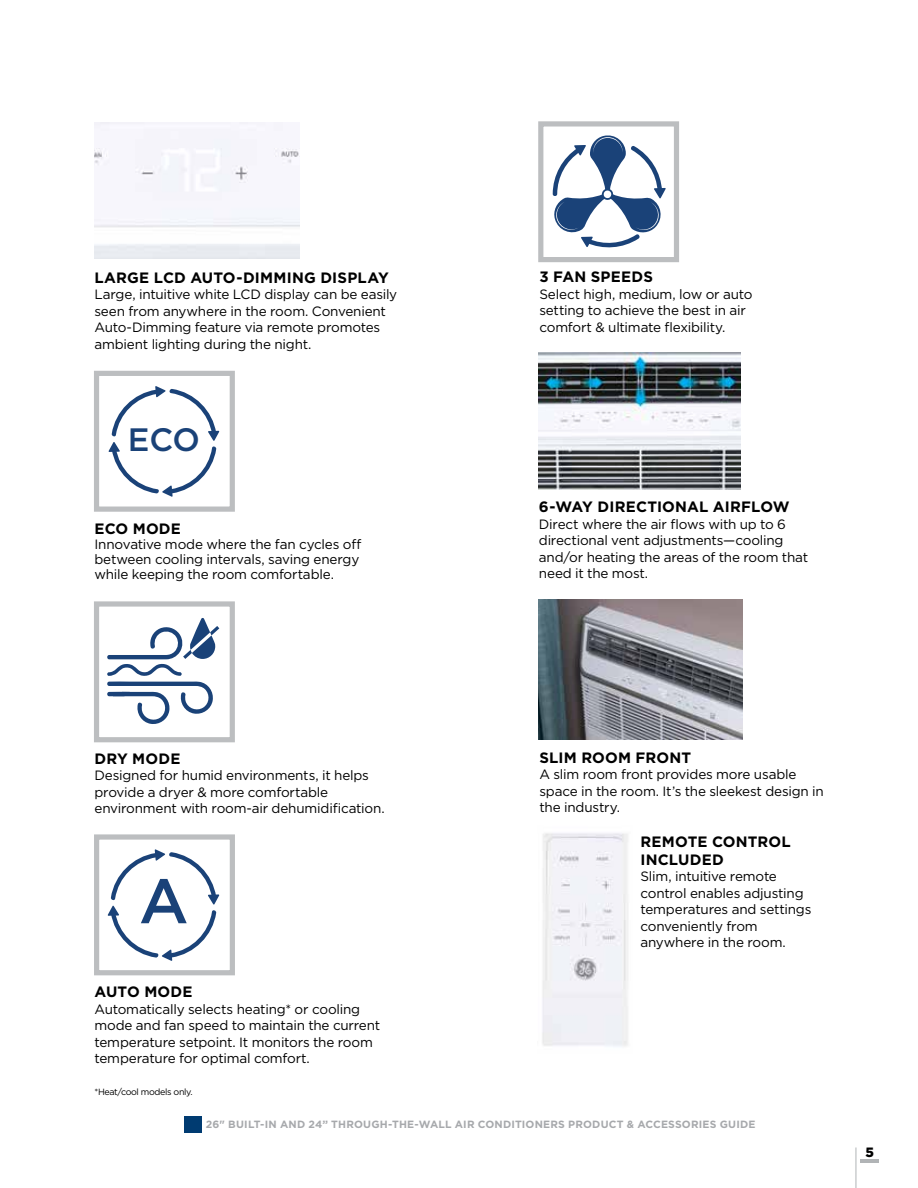
<style>
.page{position:relative;width:918px;height:1188px;background:#fff}
.page>*{position:absolute;margin:0;border:0;box-sizing:border-box;transform-origin:0 0}
.t1{font:500 62.85px "Gotham";color:#1a4278}
.t2{font:500 32.4px "Gotham";color:#1a4278}
.t3{font:700 15px/18px "Gotham";letter-spacing:.01em;color:#000}
.t4{font:13.5px/16.5px "Gotham";letter-spacing:-.015em;color:#000}
.t5{font:900 13.5px "Gotham";color:#000}
.t6{font:700 10.5px "Gotham";letter-spacing:.015em;color:#a7a9ac}
.t7{font:9px "Gotham";letter-spacing:-.04em;color:#000}
</style>
<div class="page">
<hr style="left:856px;top:1148px;width:1px;height:40px;background:#b1b4b6">
<hr style="left:861px;top:1159px;width:18px;height:4px;background:#b1b4b6">
<div style="left:184px;top:1116px;width:17px;height:16px;background:#003b71"></div>
<img style="left:94px;top:123px;width:205px;height:135px">
<img style="left:542px;top:833px;width:86px;height:214px">
<img style="left:539px;top:353px;width:202px;height:137px">
<img style="left:539px;top:600px;width:204px;height:140px">
<div style="left:94px;top:371px;width:141px;height:141px;border:5px solid #bcbec0"></div>
<svg style="left:108px;top:386px;width:111px;height:111px"></svg>
<div style="left:94px;top:834px;width:141px;height:141px;border:5px solid #bcbec0"></div>
<svg style="left:108px;top:849px;width:111px;height:112px"></svg>
<svg style="left:107px;top:618px;width:112px;height:106px"></svg>
<div style="left:94px;top:601px;width:141px;height:141px;border:5px solid #bcbec0"></div>
<div style="left:538px;top:121px;width:141px;height:141px;border:5px solid #bcbec0"></div>
<svg style="left:553px;top:135px;width:113px;height:113px"></svg>
<p class="t3" style="left:94px;top:268px;width:296px">LARGE LCD AUTO-DIMMING DISPLAY</p>
<p class="t4" style="left:94px;top:286px;width:304px">Large, intuitive white LCD display can be easily seen from anywhere in the room. Convenient Auto-Dimming feature via remote promotes ambient lighting during the night.</p>
<h2 class="t2" style="left:128px;top:418px;width:74px">ECO</h2>
<p class="t3" style="left:94px;top:520px;width:88px">ECO MODE</p>
<p class="t4" style="left:94px;top:537px;width:268px;line-height:15px">Innovative mode where the fan cycles off between cooling intervals, saving energy while keeping the room comfortable.</p>
<p class="t3" style="left:539px;top:268px;width:115px">3 FAN SPEEDS</p>
<p class="t4" style="left:539px;top:286px;width:215px">Select high, medium, low or auto setting to achieve the best in air comfort &amp; ultimate flexibility.</p>
<p class="t3" style="left:539px;top:498px;width:252px">6-WAY DIRECTIONAL AIRFLOW</p>
<p class="t4" style="left:539px;top:515px;width:271px">Direct where the air flows with up to 6 directional vent adjustments—cooling and/or heating the areas of the room that need it the most.</p>
<p class="t3" style="left:94px;top:749px;width:87px">DRY MODE</p>
<p class="t4" style="left:94px;top:767px;width:292px">Designed for humid environments, it helps provide a dryer &amp; more comfortable environment with room-air dehumidification.</p>
<h1 class="t1" style="left:139px;top:860px;width:51px">A</h1>
<p class="t3" style="left:94px;top:983px;width:100px">AUTO MODE</p>
<p class="t4" style="left:94px;top:1000px;width:287px">Automatically selects heating* or cooling mode and fan speed to maintain the current temperature setpoint. It monitors the room temperature for optimal comfort.</p>
<p class="t7" style="left:94px;top:1086px;width:100px">*Heat/cool models only.</p>
<p class="t3" style="left:539px;top:748px;width:153px">SLIM ROOM FRONT</p>
<p class="t4" style="left:539px;top:766px;width:286px">A slim room front provides more usable space in the room. It’s the sleekest design in the industry.</p>
<p class="t3" style="left:640px;top:832px;width:152px">REMOTE CONTROL<br>INCLUDED</p>
<p class="t4" style="left:640px;top:868px;width:173px">Slim, intuitive remote control enables adjusting temperatures and settings conveniently from anywhere in the room.</p>
<p class="t6" style="left:206px;top:1117px;width:551px">26" BUILT-IN AND 24” THROUGH-THE-WALL AIR CONDITIONERS PRODUCT &amp; ACCESSORIES GUIDE</p>
<p class="t5" style="left:866px;top:1143px;width:10px">5</p>
</div>
